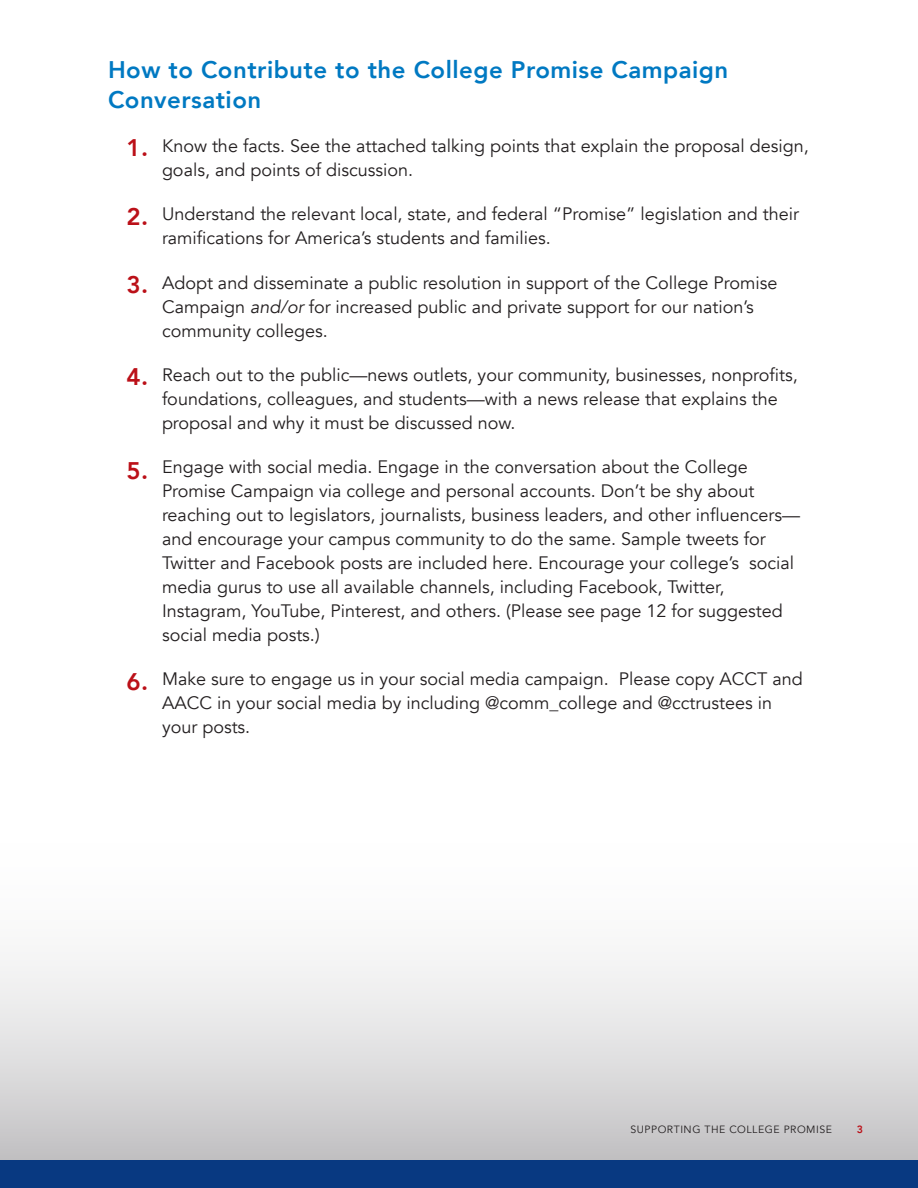
<style>
.page{position:relative;width:918px;height:1188px;background:#fff}
.page>*{position:absolute;margin:0;border:0;box-sizing:border-box;transform-origin:0 0}
.t1{font:800 24px/30px "Avenir";letter-spacing:.02em;color:#0079c2}
.t2{font:800 24px "Avenir";color:#bb1018}
.t3{font:18px/24px "Avenir";color:#231f20}
.t4{font:10.5px "Avenir";letter-spacing:.05em;color:#231f20}
.t5{font:800 10.5px "Avenir";color:#bb1018}
.s1{font-style:italic}
</style>
<div class="page">
<div style="left:0;top:830px;width:918px;height:332px;background:linear-gradient(to bottom,#fff,#c5c5c9)"></div>
<div style="left:0;top:1161px;width:918px;height:27px;background:#083981"></div>
<h1 class="t1" style="left:108px;top:53px;width:622px">How to Contribute to the College Promise Campaign<br>Conversation</h1>
<p class="t3" style="left:162px;top:134px;width:648px">Know the facts. See the attached talking points that explain the proposal design, goals, and points of discussion.</p>
<p class="t3" style="left:162px;top:203px;width:639px">Understand the relevant local, state, and federal “Promise” legislation and their ramifications for America’s students and families.</p>
<p class="t3" style="left:162px;top:271px;width:617px">Adopt and disseminate a public resolution in support of the College Promise<br>Campaign <span class="s1">and/or</span> for increased public and private support for our nation’s community colleges.</p>
<p class="t3" style="left:162px;top:363px;width:637px">Reach out to the public—news outlets, your community, businesses, nonprofits, foundations, colleagues, and students—with a news release that explains the proposal and why it must be discussed now.</p>
<p class="t3" style="left:162px;top:455px;width:640px">Engage with social media. Engage in the conversation about the College Promise Campaign via college and personal accounts. Don’t be shy about reaching out to legislators, journalists, business leaders, and other influencers— and encourage your campus community to do the same. Sample tweets for Twitter and Facebook posts are included here. Encourage your college’s   social media gurus to use all available channels, including Facebook, Twitter, Instagram, YouTube, Pinterest, and others. (Please see page 12 for suggested social media posts.)</p>
<p class="t3" style="left:162px;top:668px;width:642px">Make sure to engage us in your social media campaign. Please copy ACCT and<br>AACC in your social media by including @comm_college and @cctrustees in your posts.</p>
<h1 class="t2" style="left:126px;top:126px;width:23px">1.</h1>
<h1 class="t2" style="left:126px;top:195px;width:23px">2.</h1>
<h1 class="t2" style="left:126px;top:263px;width:23px">3.</h1>
<h1 class="t2" style="left:126px;top:355px;width:23px">4.</h1>
<h1 class="t2" style="left:126px;top:448px;width:23px">5.</h1>
<h1 class="t2" style="left:126px;top:660px;width:23px">6.</h1>
<p class="t4" style="left:631px;top:1123px;width:22px">Supporti</p>
<p class="t4" style="left:684px;top:1123px;width:43px">ng theco</p>
<p class="t4" style="left:747px;top:1123px;width:34px">llegepromise</p>
<p class="t5" style="left:857px;top:1119px;width:8px">3</p>
</div>
